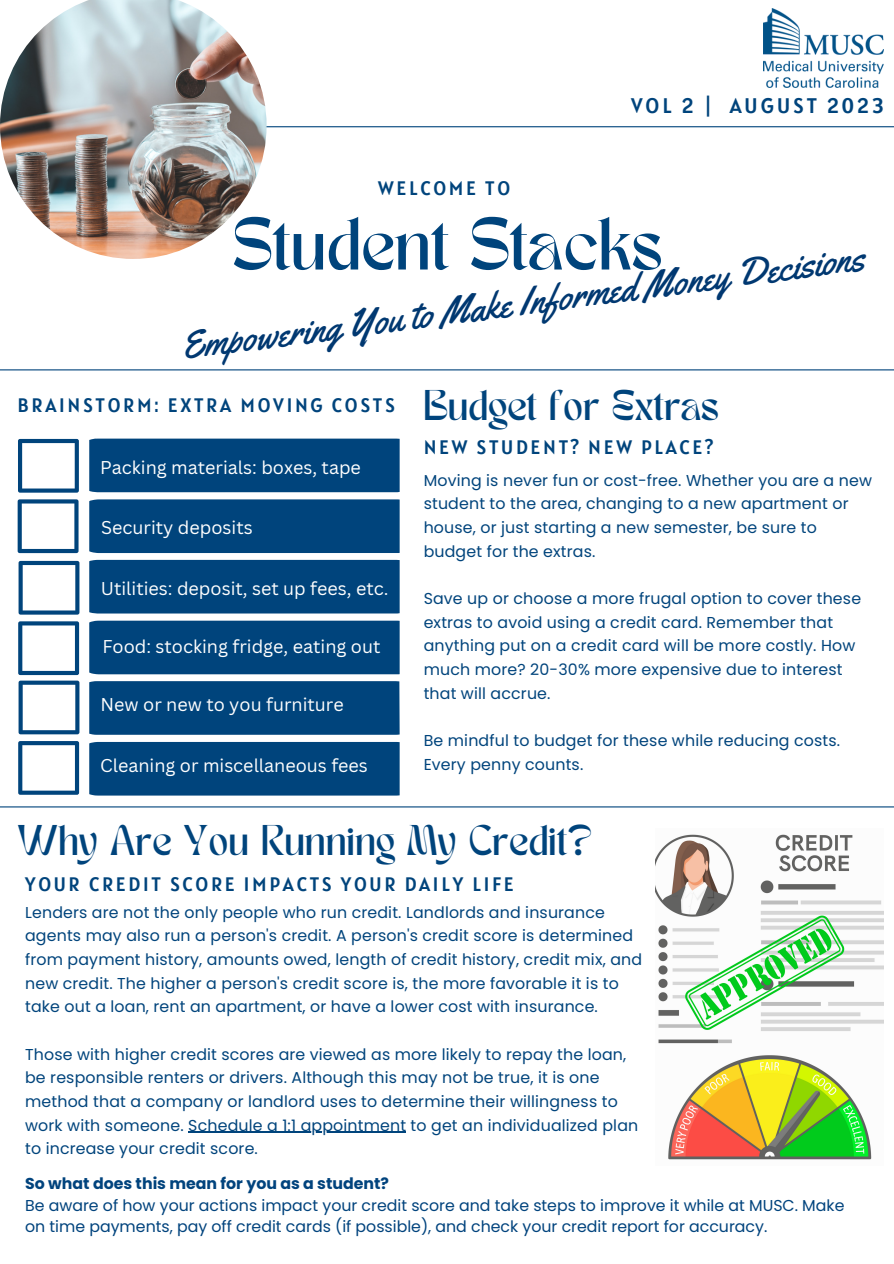
<style>
.page{position:relative;width:894px;height:1264px;background:#fff}
.page>*{position:absolute;margin:0;border:0;box-sizing:border-box;transform-origin:0 0}
.t1{font:52.2px "TAN MERINGUE";color:#00447c}
.t2{font:38.25px "Yellowtail";color:#003871}
.t3{font:30px "TAN MERINGUE";color:#00447c}
.t4{font:21px "Alatsi";letter-spacing:.145em;color:#00447c}
.t5{font:19.5px "Alatsi";letter-spacing:.14em;color:#00447c}
.t6{font:18px "Canva Sans";color:#fff}
.t7{font:15.75px/23.7px "Poppins";letter-spacing:.01em;color:#00447c}
.t8{font:15.75px/21.5px "Poppins";color:#01437d}
.t9{font:700 15.75px "Poppins";color:#01437d}
</style>
<div class="page">
<hr style="left:0;top:369px;width:893px;height:1px;background:#00447c">
<hr style="left:0;top:806px;width:893px;height:1px;background:#00447c">
<hr style="left:0;top:126px;width:893px;height:1px;background:#00447c">
<img style="left:655px;top:834px;width:228px;height:326px">
<img style="left:0;top:0;width:266px;height:259px">
<div style="left:89px;top:499px;width:310px;height:54px;background:#00447c"></div>
<div style="left:89px;top:438px;width:310px;height:54px;background:#00447c"></div>
<div style="left:89px;top:620px;width:310px;height:54px;background:#00447c"></div>
<div style="left:89px;top:560px;width:310px;height:53px;background:#00447c"></div>
<div style="left:89px;top:742px;width:310px;height:53px;background:#00447c"></div>
<div style="left:89px;top:681px;width:310px;height:53px;background:#00447c"></div>
<svg style="left:18px;top:439px;width:61px;height:53px"></svg>
<svg style="left:18px;top:499px;width:60px;height:54px"></svg>
<svg style="left:19px;top:561px;width:60px;height:53px"></svg>
<svg style="left:18px;top:621px;width:61px;height:113px"></svg>
<svg style="left:18px;top:741px;width:61px;height:53px"></svg>
<img style="left:763px;top:9px;width:119px;height:79px">
<hr style="left:188px;top:1131px;width:218px;height:1px;background:#00447c">
<h3 class="t4" style="left:630px;top:92px;width:254px">VOL 2 | AUGUST 2023</h3>
<p class="t5" style="left:378px;top:176px;width:133px">WELCOME TO</p>
<h1 class="t1" style="left:233px;top:217px;width:430px">Student Stacks</h1>
<h2 class="t2" style="left:178px;top:319px;width:690px;rotate:-7deg">Empowering You to Make Informed Money Decisions</h2>
<p class="t5" style="left:18px;top:392px;width:379px">BRAINSTORM: EXTRA MOVING COSTS</p>
<p class="t6" style="left:100px;top:454px;width:262px">Packing materials: boxes, tape</p>
<p class="t6" style="left:101px;top:515px;width:153px">Security deposits</p>
<p class="t6" style="left:101px;top:575px;width:289px">Utilities: deposit, set up fees, etc.</p>
<p class="t6" style="left:102px;top:634px;width:279px">Food: stocking fridge, eating out</p>
<p class="t6" style="left:100px;top:692px;width:245px">New or new to you furniture</p>
<p class="t6" style="left:100px;top:752px;width:269px">Cleaning or miscellaneous fees</p>
<h3 class="t3" style="left:423px;top:390px;width:296px">Budget for Extras</h3>
<p class="t5" style="left:423px;top:434px;width:291px">NEW STUDENT? NEW PLACE?</p>
<p class="t7" style="left:423px;top:468px;width:449px">Moving is never fun or cost-free. Whether you are a new student to the area, changing to a new apartment or house, or just starting a new semester, be sure to budget for the extras.</p>
<p class="t7" style="left:423px;top:586px;width:439px">Save up or choose a more frugal option to cover these extras to avoid using a credit card. Remember that anything put on a credit card will be more costly. How much more? 20-30% more expensive due to interest that will accrue.</p>
<p class="t7" style="left:423px;top:728px;width:418px">Be mindful to budget for these while reducing costs.<br>Every penny counts.</p>
<h3 class="t3" style="left:18px;top:824px;width:576px">Why Are You Running My Credit?</h3>
<p class="t5" style="left:25px;top:871px;width:490px">YOUR CREDIT SCORE IMPACTS YOUR DAILY LIFE</p>
<p class="t7" style="left:25px;top:900px;width:618px">Lenders are not the only people who run credit. Landlords and insurance agents may also run a person's credit. A person's credit score is determined from payment history, amounts owed, length of credit history, credit mix, and new credit. The higher a person's credit score is, the more favorable it is to take out a loan, rent an apartment, or have a lower cost with insurance.</p>
<p class="t7" style="left:25px;top:1042px;width:614px">Those with higher credit scores are viewed as more likely to repay the loan, be responsible renters or drivers. Although this may not be true, it is one method that a company or landlord uses to determine their willingness to work with someone. Schedule a 1:1 appointment to get an individualized plan to increase your credit score.</p>
<p class="t9" style="left:25px;top:1172px;width:365px">So what does this mean for you as a student?</p>
<p class="t8" style="left:25px;top:1194px;width:820px">Be aware of how your actions impact your credit score and take steps to improve it while at MUSC. Make on time payments, pay off credit cards (if possible), and check your credit report for accuracy.</p>
</div>
